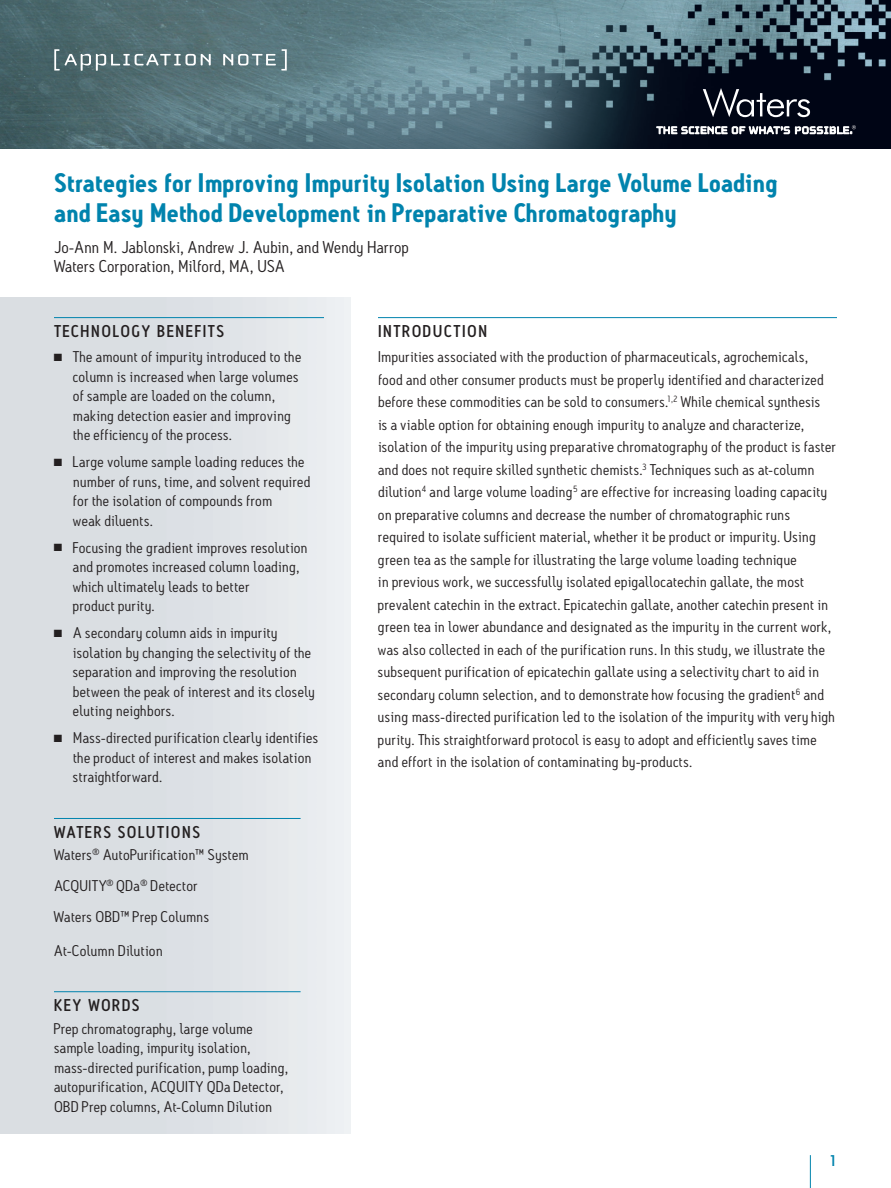
<style>
.page{position:relative;width:891px;height:1188px;background:#fff}
.page>*{position:absolute;margin:0;border:0;box-sizing:border-box;transform-origin:0 0}
.t1{font:700 25.8px/30px "Antitled OT";letter-spacing:.015em;color:#0083ad}
.t2{font:16.5px/19.5px "Antitled OT";letter-spacing:.01em;color:#231f20;scale:1.05 1}
.t3{font:500 16.5px "Antitled OT";letter-spacing:.115em;color:#231f20}
.t4{font:15px/19.5px "Antitled OT";letter-spacing:.02em;color:#231f20;scale:1.05 1}
.t5{font:500 15px "Antitled OT";color:#0083ad;scale:1.05 1}
</style>
<div class="page">
<img style="left:0;top:0;width:891px;height:148px">
<hr style="left:810px;top:1155px;width:1px;height:33px;background:#0083ad">
<svg style="left:54px;top:49px;width:157px;height:22px;background:#6d8488"></svg>
<svg style="left:223px;top:49px;width:64px;height:22px"></svg>
<svg style="left:657px;top:125px;width:199px;height:9px"></svg>
<svg style="left:703px;top:88px;width:107px;height:29px;background:#3a3e4a"></svg>
<hr style="left:54px;top:818px;width:247px;height:1px;background:#0083ad">
<hr style="left:54px;top:991px;width:247px;height:1px;background:#0083ad">
<hr style="left:54px;top:317px;width:270px;height:1px;background:#0083ad">
<hr style="left:378px;top:317px;width:459px;height:1px;background:#0083ad">
<h1 class="t1" style="left:54px;top:167px;width:725px">Strategies for Improving Impurity Isolation Using Large Volume Loading and Easy Method Development in Preparative Chromatography</h1>
<p class="t2" style="left:54px;top:237px;width:339px">Jo-Ann M. Jablonski, Andrew J. Aubin, and Wendy Harrop<br>Waters Corporation, Milford, MA, USA</p>
<p class="t3" style="left:54px;top:321px;width:171px">TECHNOLOGY BENEFITS</p>
<p class="t4" style="left:73px;top:347px;width:219px;text-indent:-19px">■ The amount of impurity introduced to the column is increased when large volumes of sample are loaded on the column, making detection easier and improving the efficiency of the process.</p>
<p class="t4" style="left:73px;top:452px;width:228px;text-indent:-19px">■ Large volume sample loading reduces the number of runs, time, and solvent required for the isolation of compounds from<br>weak diluents.</p>
<p class="t4" style="left:73px;top:538px;width:225px;text-indent:-19px">■ Focusing the gradient improves resolution and promotes increased column loading, which ultimately leads to better<br>product purity.</p>
<p class="t4" style="left:73px;top:623px;width:232px;text-indent:-19px">■ A secondary column aids in impurity isolation by changing the selectivity of the separation and improving the resolution between the peak of interest and its closely eluting neighbors.</p>
<p class="t4" style="left:73px;top:728px;width:235px;text-indent:-19px">■ Mass-directed purification clearly identifies the product of interest and makes isolation straightforward.</p>
<p class="t3" style="left:54px;top:822px;width:147px">WATERS SOLUTIONS</p>
<p class="t4" style="left:54px;top:839px;width:187px;line-height:30.8px">Waters<sup>®</sup> AutoPurification™ System<br>ACQUITY<sup>®</sup> QDa<sup>®</sup> Detector<br>Waters OBD™ Prep Columns</p>
<p class="t4" style="left:54px;top:940px;width:105px">At-Column Dilution</p>
<p class="t3" style="left:54px;top:995px;width:87px">KEY WORDS</p>
<p class="t4" style="left:54px;top:1018px;width:224px">Prep chromatography, large volume sample loading, impurity isolation, mass-directed purification, pump loading, autopurification, ACQUITY QDa Detector, OBD Prep columns, At-Column Dilution</p>
<p class="t3" style="left:378px;top:321px;width:110px">INTRODUCTION</p>
<p class="t4" style="left:378px;top:346px;width:438px;line-height:22.5px">Impurities associated with the production of pharmaceuticals, agrochemicals, food and other consumer products must be properly identified and characterized before these commodities can be sold to consumers.<sup>1,2</sup> While chemical synthesis<br>is a viable option for obtaining enough impurity to analyze and characterize, isolation of the impurity using preparative chromatography of the product is faster and does not require skilled synthetic chemists.<sup>3</sup> Techniques such as at-column dilution<sup>4</sup> and large volume loading<sup>5</sup> are effective for increasing loading capacity on preparative columns and decrease the number of chromatographic runs required to isolate sufficient material, whether it be product or impurity. Using green tea as the sample for illustrating the large volume loading technique<br>in previous work, we successfully isolated epigallocatechin gallate, the most prevalent catechin in the extract. Epicatechin gallate, another catechin present in green tea in lower abundance and designated as the impurity in the current work, was also collected in each of the purification runs. In this study, we illustrate the subsequent purification of epicatechin gallate using a selectivity chart to aid in secondary column selection, and to demonstrate how focusing the gradient<sup>6</sup> and using mass-directed purification led to the isolation of the impurity with very high purity. This straightforward protocol is easy to adopt and efficiently saves time and effort in the isolation of contaminating by-products.</p>
<p class="t5" style="left:829px;top:1151px;width:10px">1</p>
</div>
